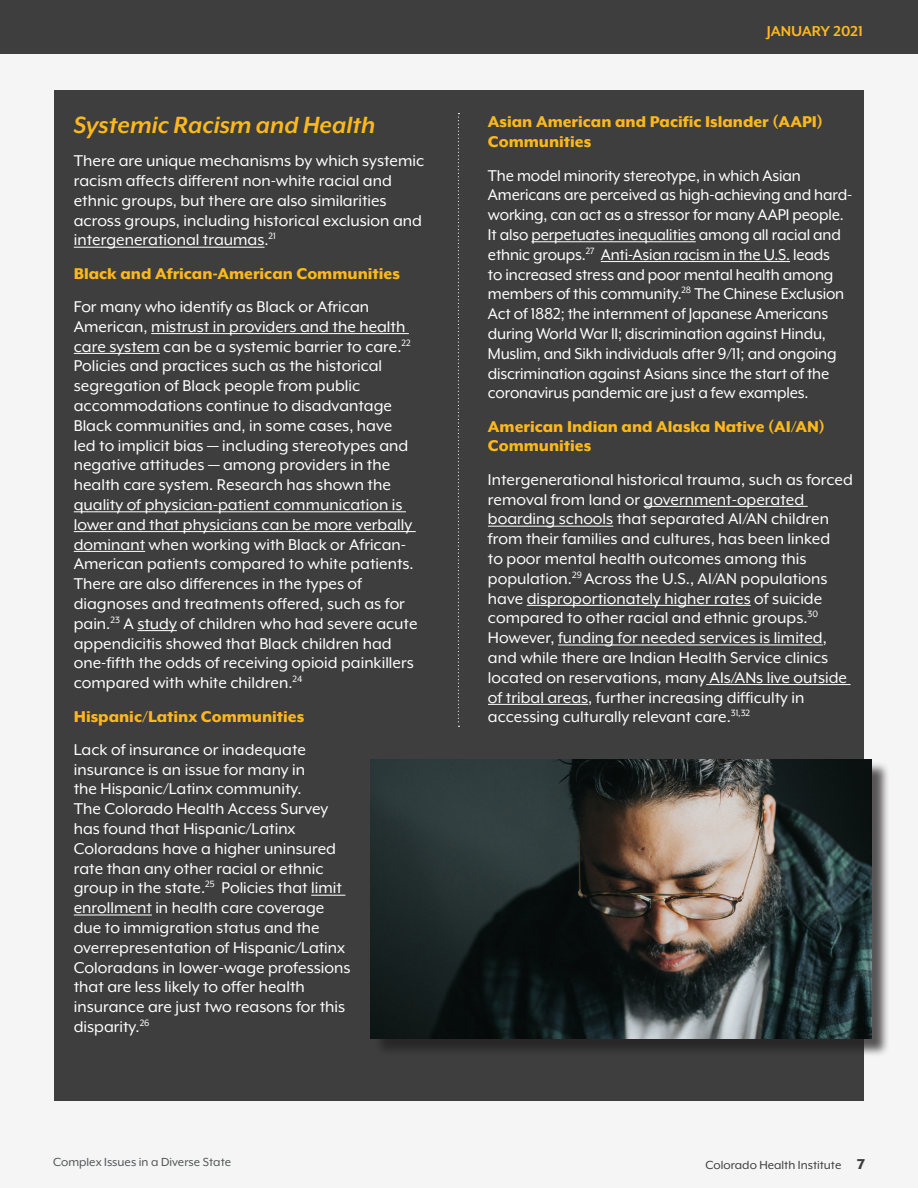
<style>
.page{position:relative;width:918px;height:1188px;background:#fff}
.page>*{position:absolute;margin:0;border:0;box-sizing:border-box;transform-origin:0 0}
.t1{font:italic 700 27px "Mr Eaves XL Mod OT";color:#fdb91b}
.t2{font:18px/19.8px "Mr Eaves XL Mod OT";color:#fff}
.t3{font:800 18px/19.8px "Mr Eaves XL Mod OT";color:#fdb91b}
.t4{font:800 18px/19.8px "Mr Eaves XL Mod OT";color:#fcb81b}
.t5{font:700 16.5px "Mr Eaves XL Mod OT";color:#fdb91b}
.t6{font:13.5px "Mr Eaves XL Mod OT";color:#545557}
.t7{font:13.5px "Mr Eaves XL Mod OT";color:#3e3e3f}
.s1{font-weight:800;font-size:16.5px}
</style>
<div class="page">
<div style="left:0;top:0;width:918px;height:54px;background:#3e3e3f"></div>
<div style="left:0;top:54px;width:918px;height:1134px;background:#f5f5f5"></div>
<div style="left:54px;top:90px;width:810px;height:1010px;background:#3e3e3f"></div>
<hr style="left:74px;top:247px;width:191px;height:1px;background:#fff">
<hr style="left:151px;top:333px;width:258px;height:1px;background:#fff">
<hr style="left:74px;top:353px;width:86px;height:1px;background:#fff">
<hr style="left:74px;top:512px;width:332px;height:1px;background:#fff">
<hr style="left:74px;top:531px;width:342px;height:1px;background:#fff">
<hr style="left:74px;top:551px;width:71px;height:1px;background:#fff">
<hr style="left:137px;top:630px;width:40px;height:1px;background:#fff">
<hr style="left:311px;top:895px;width:34px;height:1px;background:#fff">
<hr style="left:74px;top:915px;width:78px;height:1px;background:#fff">
<hr style="left:531px;top:242px;width:165px;height:1px;background:#fff">
<hr style="left:601px;top:261px;width:189px;height:1px;background:#fff">
<hr style="left:644px;top:506px;width:164px;height:1px;background:#fff">
<hr style="left:488px;top:526px;width:125px;height:1px;background:#fff">
<hr style="left:527px;top:605px;width:224px;height:1px;background:#fff">
<hr style="left:558px;top:645px;width:265px;height:1px;background:#fff">
<hr style="left:706px;top:684px;width:145px;height:1px;background:#fff">
<hr style="left:488px;top:704px;width:100px;height:1px;background:#fff">
<svg style="left:458px;top:113px;width:1px;height:614px"></svg>
<div style="left:373px;top:762px;width:517px;height:295px;background:#231f20;opacity:.75"></div>
<img style="left:371px;top:759px;width:500px;height:279px">
<p class="t1" style="left:74px;top:111px;width:303px">Systemic Racism and Health</p>
<p class="t2" style="left:74px;top:151px;width:352px">There are unique mechanisms by which systemic racism affects different non-white racial and ethnic groups, but there are also similarities across groups, including historical exclusion and intergenerational traumas.<sup>21</sup></p>
<p class="t3" style="left:74px;top:263px;width:328px">Black and African-American Communities</p>
<p class="t2" style="left:74px;top:297px;width:345px">For many who identify as Black or African American, mistrust in providers and the health care system can be a systemic barrier to care.<sup>22<br></sup>Policies and practices such as the historical segregation of Black people from public accommodations continue to disadvantage Black communities and, in some cases, have led to implicit bias — including stereotypes and negative attitudes — among providers in the health care system. Research has shown the quality of physician-patient communication is lower and that physicians can be more verbally dominant when working with Black or African-American patients compared to white patients.<br>There are also differences in the types of diagnoses and treatments offered, such as for pain.<sup>23</sup> A study of children who had severe acute appendicitis showed that Black children had one-fifth the odds of receiving opioid painkillers compared with white children.<sup>24</sup></p>
<p class="t4" style="left:74px;top:706px;width:232px">Hispanic/Latinx Communities</p>
<p class="t2" style="left:74px;top:740px;width:278px">Lack of insurance or inadequate insurance is an issue for many in<br>the Hispanic/Latinx community.<br>The Colorado Health Access Survey has found that Hispanic/Latinx Coloradans have a higher uninsured rate than any other racial or ethnic group in the state.<sup>25</sup> Policies that limit enrollment in health care coverage due to immigration status and the overrepresentation of Hispanic/Latinx Coloradans in lower-wage professions that are less likely to offer health insurance are just two reasons for this disparity.<sup>26</sup></p>
<p class="t5" style="left:767px;top:23px;width:98px">JANUARY 2021</p>
<p class="t4" style="left:488px;top:112px;width:337px">Asian American and Pacific Islander (AAPI)<br>Communities</p>
<p class="t2" style="left:488px;top:165px;width:366px">The model minority stereotype, in which Asian Americans are perceived as high-achieving and hard&shy;working, can act as a stressor for many AAPI people.<br>It also perpetuates inequalities among all racial and ethnic groups.<sup>27</sup> Anti-Asian racism in the U.S. leads<br>to increased stress and poor mental health among members of this community.<sup>28</sup> The Chinese Exclusion Act of 1882; the internment of Japanese Americans during World War II; discrimination against Hindu, Muslim, and Sikh individuals after 9/11; and ongoing discrimination against Asians since the start of the coronavirus pandemic are just a few examples.</p>
<p class="t3" style="left:488px;top:416px;width:339px">American Indian and Alaska Native (AI/AN)<br>Communities</p>
<p class="t2" style="left:488px;top:469px;width:367px">Intergenerational historical trauma, such as forced removal from land or government-operated boarding schools that separated AI/AN children from their families and cultures, has been linked<br>to poor mental health outcomes among this population.<sup>29</sup> Across the U.S., AI/AN populations have disproportionately higher rates of suicide compared to other racial and ethnic groups.<sup>30<br></sup>However, funding for needed services is limited, and while there are Indian Health Service clinics located on reservations, many AIs/ANs live outside of tribal areas, further increasing difficulty in accessing culturally relevant care.<sup>31,32</sup></p>
<p class="t6" style="left:53px;top:1156px;width:180px">Complex Issues in a Diverse State</p>
<p class="t7" style="left:705px;top:1158px;width:161px">Colorado Health Institute <span class="s1">7</span></p>
</div>
